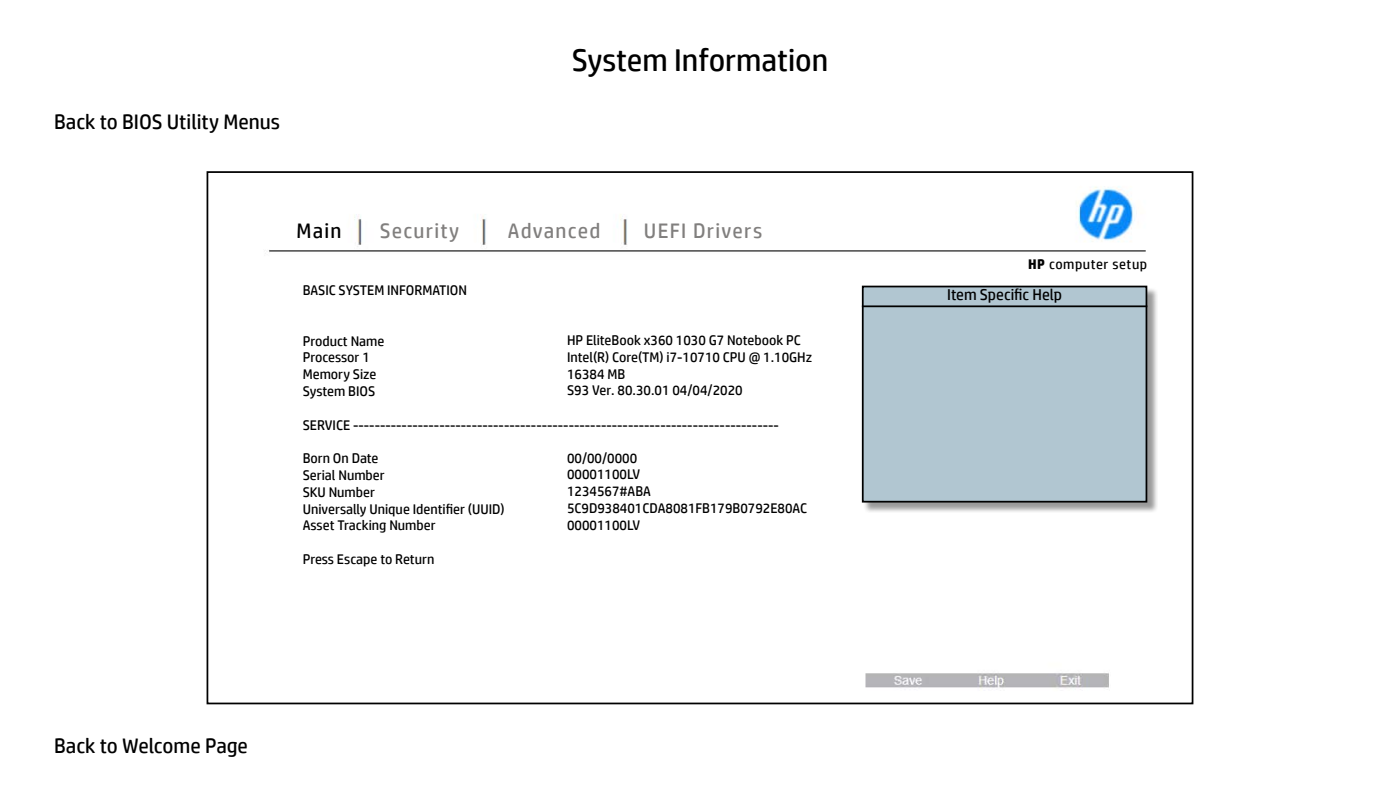
<style>
.page{position:relative;width:1400px;height:788px;background:#fff}
.page>*{position:absolute;margin:0;border:0;box-sizing:border-box;transform-origin:0 0}
.t1{font:31.5px "HP Simplified";color:#000}
.t2{font:21px "HP Simplified";color:#000}
.t3{font:21px "HP Simplified";letter-spacing:.06em;color:#817f7e}
.t4{font:15.75px "HP Simplified";color:#000}
.t5{font:14px/16.8px "HP Simplified";color:#000}
.t6{font:14px "HP Simplified";letter-spacing:.04em;color:#000}
.s1{font-weight:700}
</style>
<div class="page">
<img style="left:269px;top:186px;width:879px;height:502px">
<div style="left:863px;top:287px;width:295px;height:226px;background:#000;opacity:.4"></div>
<div style="left:863px;top:286px;width:283px;height:215px;background:#b1c6d1"></div>
<div style="left:862px;top:285px;width:285px;height:217px;border:2px solid #000"></div>
<hr style="left:862px;top:305px;width:285px;height:2px;background:#000">
<h2 class="t2" style="left:54px;top:108px;width:227px">Back to BIOS Utility Menus</h2>
<h1 class="t1" style="left:572px;top:40px;width:258px">System Information</h1>
<h2 class="t2" style="left:297px;top:217px;width:47px">Main</h2>
<h2 class="t3" style="left:380px;top:217px;width:81px">Security</h2>
<h2 class="t3" style="left:508px;top:217px;width:94px">Advanced</h2>
<h2 class="t3" style="left:644px;top:217px;width:120px">UEFI Drivers</h2>
<p class="t5" style="left:303px;top:281px;width:166px">BASIC SYSTEM INFORMATION</p>
<p class="t5" style="left:567px;top:331px;width:247px">HP EliteBook x360 1030 G7 Notebook PC<br>Intel(R) Core(TM) i7-10710 CPU @ 1.10GHz<br>16384 MB<br>S93 Ver. 80.30.01 04/04/2020</p>
<p class="t5" style="left:303px;top:332px;width:83px">Product Name<br>Processor 1<br>Memory Size<br>System BIOS</p>
<p class="t5" style="left:303px;top:416px;width:478px">SERVICE -------------------------------------------------------------------------------</p>
<p class="t5" style="left:303px;top:449px;width:203px">Born On Date<br>Serial Number<br>SKU Number<br>Universally Unique Identifier (UUID)<br>Asset Tracking Number</p>
<p class="t5" style="left:303px;top:550px;width:133px">Press Escape to Return</p>
<p class="t5" style="left:567px;top:449px;width:242px">00/00/0000<br>00001100LV<br>1234567#ABA<br>5C9D938401CDA8081FB179B0792E80AC<br>00001100LV</p>
<h2 class="t2" style="left:54px;top:731px;width:195px">Back to Welcome Page</h2>
<p class="t6" style="left:1028px;top:255px;width:121px"><span class="s1">HP</span> computer setup</p>
<p class="t4" style="left:947px;top:284px;width:116px">Item Specific Help</p>
</div>
